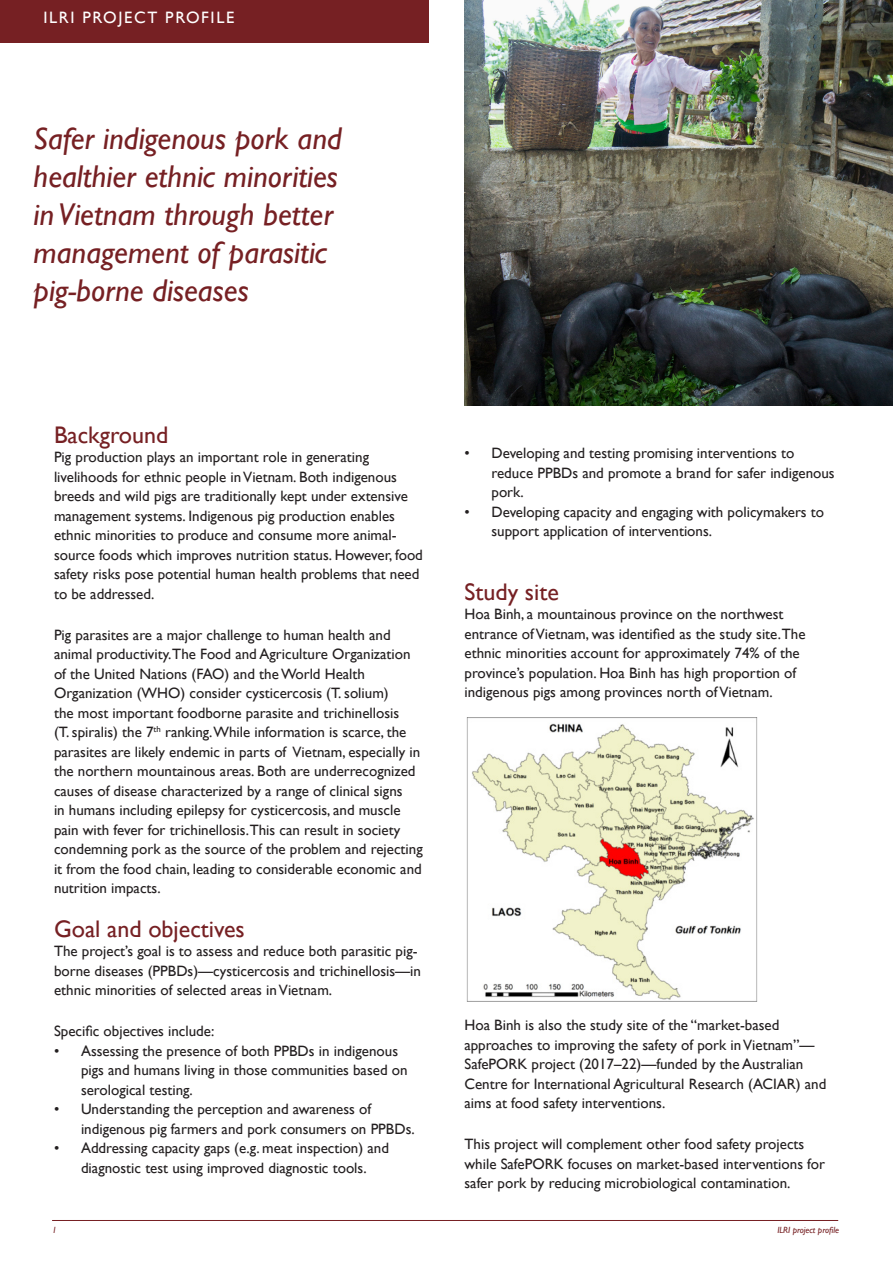
<style>
.page{position:relative;width:893px;height:1263px;background:#fff}
.page>*{position:absolute;margin:0;border:0;box-sizing:border-box;transform-origin:0 0}
.MainHeading{font:italic 31.5px/37.8px "Gill Sans";color:#762023}
.Heading_1{font:24px "Gill Sans";color:#762023}
.t1{font:16.5px "Gill Sans";letter-spacing:.1em;color:#fff}
.body_text{font:15px/19.5px "Gill Sans";color:#231f20}
.body_text_special{font:15px "Gill Sans";color:#231f20}
.t2{font:italic 9px "Gill Sans";color:#762023}
</style>
<div class="page">
<hr style="left:52px;top:1220px;width:786px;height:1px;background:#762023">
<div style="left:0;top:0;width:429px;height:43px;background:#762023"></div>
<img style="left:464px;top:0;width:429px;height:405px">
<img style="left:467px;top:718px;width:291px;height:283px">
<p class="t1" style="left:43px;top:8px;width:192px">ILRI PROJECT PROFILE</p>
<p class="MainHeading" style="left:34px;top:120px;width:310px">Safer indigenous pork and healthier ethnic minorities in Vietnam through better management of parasitic pig-borne diseases</p>
<p class="Heading_1" style="left:54px;top:421px;width:116px">Background</p>
<p class="body_text" style="left:54px;top:447px;width:370px">Pig production plays an important role in generating livelihoods for ethnic people in Vietnam. Both indigenous breeds and wild pigs are traditionally kept under extensive management systems. Indigenous pig production enables ethnic minorities to produce and consume more animal&shy;source foods which improves nutrition status. However, food safety risks pose potential human health problems that need to be addressed.</p>
<p class="body_text" style="left:54px;top:625px;width:370px">Pig parasites are a major challenge to human health and animal productivity.The Food and Agriculture Organization of the United Nations (FAO) and the World Health Organization (WHO) consider cysticercosis (T. solium)<br>the most important foodborne parasite and trichinellosis<br>(T. spiralis) the 7<sup>th</sup> ranking.While information is scarce, the parasites are likely endemic in parts of Vietnam, especially in the northern mountainous areas. Both are underrecognized causes of disease characterized by a range of clinical signs<br>in humans including epilepsy for cysticercosis, and muscle pain with fever for trichinellosis.This can result in society condemning pork as the source of the problem and rejecting it from the food chain, leading to considerable economic and nutrition impacts.</p>
<p class="Heading_1" style="left:54px;top:915px;width:192px">Goal and objectives</p>
<p class="body_text" style="left:54px;top:941px;width:369px">The project’s goal is to assess and reduce both parasitic pig&shy;borne diseases (PPBDs)—cysticercosis and trichinellosis—in ethnic minorities of selected areas in Vietnam.</p>
<p class="body_text_special" style="left:54px;top:1022px;width:162px">Specific objectives include:</p>
<p class="body_text" style="left:81px;top:1041px;width:328px;text-indent:-27px">• Assessing the presence of both PPBDs in indigenous pigs and humans living in those communities based on serological testing.</p>
<p class="body_text" style="left:81px;top:1099px;width:335px;text-indent:-27px">• Understanding the perception and awareness of indigenous pig farmers and pork consumers on PPBDs.</p>
<p class="body_text" style="left:54px;top:1138px;width:337px;text-align:center">• Addressing capacity gaps (e.g. meat inspection) and diagnostic test using improved diagnostic tools.</p>
<p class="body_text" style="left:491px;top:443px;width:345px;text-indent:-27px">• Developing and testing promising interventions to reduce PPBDs and promote a brand for safer indigenous pork.</p>
<p class="body_text" style="left:491px;top:502px;width:334px;text-indent:-27px">• Developing capacity and engaging with policymakers to support application of interventions.</p>
<p class="Heading_1" style="left:464px;top:577px;width:96px">Study site</p>
<p class="body_text" style="left:464px;top:604px;width:343px">Hoa Binh, a mountainous province on the northwest entrance of Vietnam, was identified as the study site.The ethnic minorities account for approximately 74% of the province’s population. Hoa Binh has high proportion of indigenous pigs among provinces north of Vietnam.</p>
<p class="body_text" style="left:464px;top:1015px;width:363px">Hoa Binh is also the study site of the “market-based approaches to improving the safety of pork in Vietnam”— SafePORK project (2017–22)—funded by the Australian Centre for International Agricultural Research (ACIAR) and aims at food safety interventions.</p>
<p class="body_text" style="left:464px;top:1134px;width:362px">This project will complement other food safety projects while SafePORK focuses on market-based interventions for safer pork by reducing microbiological contamination.</p>
<p class="t2" style="left:52px;top:1225px;width:6px">1</p>
<p class="t2" style="left:777px;top:1225px;width:63px">ILRI project profile</p>
</div>
